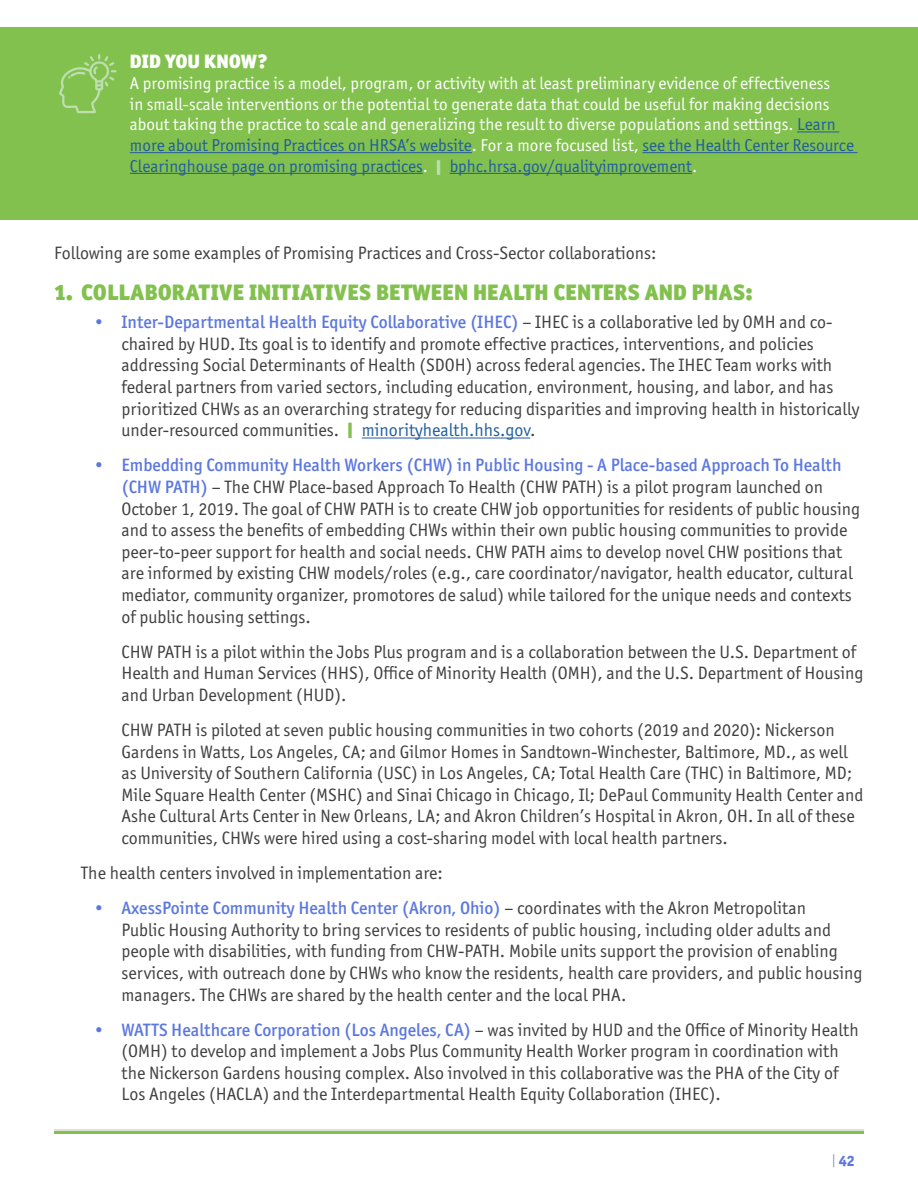
<style>
.page{position:relative;width:918px;height:1188px;background:#fff}
.page>*{position:absolute;margin:0;border:0;box-sizing:border-box;transform-origin:0 0}
.t1{font:900 22.5px "Officina Sans ITC Std";color:#82c14e}
.t2{font:900 19.5px "Officina Sans ITC Std";letter-spacing:-.005em;color:#fff}
.t3{font:18px/21.6px "Officina Sans ITC Std";color:#404042}
.t4{font:17.25px/20.7px "Officina Sans ITC Std";color:#fff}
.t5{font:800 15px "Officina Sans ITC Std";color:#5c78df}
.s1{color:#215e9e}
.s2{font-weight:900;color:#bddeae}
.s3{font-weight:500;color:#5c78df}
.s4{font-weight:900;color:#82c14e}
.s5{font-family:"Officina Display ITC Std";font-weight:300}
</style>
<div class="page">
<svg style="left:54px;top:1129px;width:810px;height:3px;background:#bdd7a3"></svg>
<hr style="left:54px;top:1132px;width:810px;height:2px;background:#82c14e">
<hr style="left:362px;top:438px;width:168px;height:1px;background:#215e9e">
<div style="left:0;top:27px;width:918px;height:192px;background:#82c14e"></div>
<hr style="left:797px;top:132px;width:42px;height:1px;background:#215e9e">
<hr style="left:130px;top:152px;width:342px;height:1px;background:#215e9e">
<hr style="left:642px;top:152px;width:216px;height:1px;background:#215e9e">
<hr style="left:130px;top:173px;width:293px;height:1px;background:#215e9e">
<hr style="left:450px;top:173px;width:242px;height:1px;background:#215e9e">
<svg style="left:59px;top:54px;width:57px;height:59px"></svg>
<p class="t2" style="left:130px;top:49px;width:139px">DID YOU KNOW?</p>
<p class="t4" style="left:130px;top:73px;width:726px">A promising practice is a model, program, or activity with at least preliminary evidence of effectiveness<br>in small-scale interventions or the potential to generate data that could be useful for making decisions about taking the practice to scale and generalizing the result to diverse populations and settings. <span class="s1">Learn more about Promising Practices on HRSA’s website</span>. For a more focused list, <span class="s1">see the Health Center Resource Clearinghouse page on promising practices</span>. <span class="s2">|</span> <span class="s1">bphc.hrsa.gov/qualityimprovement</span>.</p>
<p class="t3" style="left:54px;top:242px;width:604px">Following are some examples of Promising Practices and Cross-Sector collaborations:</p>
<p class="t1" style="left:54px;top:277px;width:700px">1. COLLABORATIVE INITIATIVES BETWEEN HEALTH CENTERS AND PHAS:</p>
<p class="t3" style="left:122px;top:311px;width:740px;text-indent:-27px"><span class="s3">• Inter-Departmental Health Equity Collaborative (IHEC)</span> – IHEC is a collaborative led by OMH and co&shy;chaired by HUD. Its goal is to identify and promote effective practices, interventions, and policies addressing Social Determinants of Health (SDOH) across federal agencies. The IHEC Team works with federal partners from varied sectors, including education, environment, housing, and labor, and has prioritized CHWs as an overarching strategy for reducing disparities and improving health in historically under-resourced communities. <span class="s4">|</span> <span class="s1">minorityhealth.hhs.gov</span>.</p>
<p class="t3" style="left:121px;top:454px;width:740px;text-indent:-27px"><span class="s3">• Embedding Community Health Workers (CHW) in Public Housing - A Place-based Approach To Health (CHW PATH)</span> – The CHW Place-based Approach To Health (CHW PATH) is a pilot program launched on October 1, 2019. The goal of CHW PATH is to create CHW job opportunities for residents of public housing and to assess the benefits of embedding CHWs within their own public housing communities to provide peer-to-peer support for health and social needs. CHW PATH aims to develop novel CHW positions that are informed by existing CHW models/roles (e.g., care coordinator/navigator, health educator, cultural mediator, community organizer, promotores de salud) while tailored for the unique needs and contexts of public housing settings.</p>
<p class="t3" style="left:121px;top:641px;width:744px">CHW PATH is a pilot within the Jobs Plus program and is a collaboration between the U.S. Department of<br>Health and Human Services (HHS), Office of Minority Health (OMH), and the U.S. Department of Housing and Urban Development (HUD).</p>
<p class="t3" style="left:121px;top:719px;width:743px">CHW PATH is piloted at seven public housing communities in two cohorts (2019 and 2020): Nickerson Gardens in Watts, Los Angeles, CA; and Gilmor Homes in Sandtown-Winchester, Baltimore, MD., as well as University of Southern California (USC) in Los Angeles, CA; Total Health Care (THC) in Baltimore, MD; Mile Square Health Center (MSHC) and Sinai Chicago in Chicago, Il; DePaul Community Health Center and Ashe Cultural Arts Center in New Orleans, LA; and Akron Children’s Hospital in Akron, OH. In all of these communities, CHWs were hired using a cost-sharing model with local health partners.</p>
<p class="t3" style="left:81px;top:862px;width:363px">The health centers involved in implementation are:</p>
<p class="t3" style="left:121px;top:897px;width:742px;text-indent:-27px"><span class="s3">• AxessPointe Community Health Center (Akron, Ohio)</span> – coordinates with the Akron Metropolitan<br>Public Housing Authority to bring services to residents of public housing, including older adults and people with disabilities, with funding from CHW-PATH. Mobile units support the provision of enabling services, with outreach done by CHWs who know the residents, health care providers, and public housing managers. The CHWs are shared by the health center and the local PHA.</p>
<p class="t3" style="left:121px;top:1019px;width:739px;text-indent:-27px"><span class="s3">• WATTS Healthcare Corporation (Los Angeles, CA)</span> – was invited by HUD and the Office of Minority Health (OMH) to develop and implement a Jobs Plus Community Health Worker program in coordination with the Nickerson Gardens housing complex. Also involved in this collaborative was the PHA of the City of Los Angeles (HACLA) and the Interdepartmental Health Equity Collaboration (IHEC).</p>
<p class="t5" style="left:832px;top:1152px;width:24px"><span class="s5">|</span>42</p>
</div>
